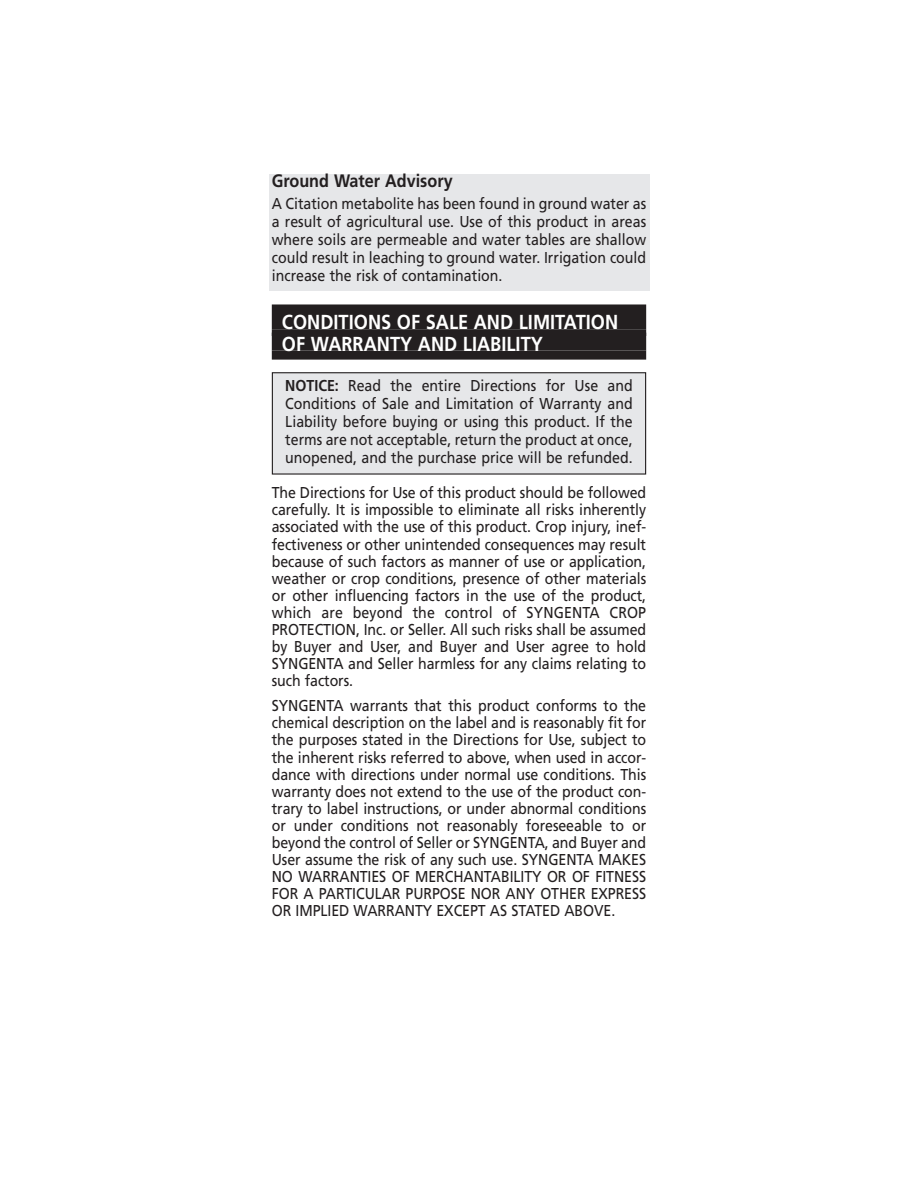
<style>
.page{position:relative;width:918px;height:1188px;background:#fff}
.page>*{position:absolute;margin:0;border:0;box-sizing:border-box;transform-origin:0 0}
.t1{font:700 20.25px/21.3px "Frutiger";color:#fff;scale:.9 1}
.t2{font:700 18px "Frutiger";color:#231f20;scale:.9 1}
.t3{font:15.75px/17.1px "Frutiger";letter-spacing:-.005em;color:#231f20;text-align:justify;scale:.9 1}
.s1{font-weight:700}
</style>
<div class="page">
<div style="left:269px;top:174px;width:381px;height:116px;background:#e6e7e9"></div>
<div style="left:273px;top:373px;width:372px;height:100px;background:#e6e7e9"></div>
<div style="left:272px;top:372px;width:374px;height:103px;border:1px solid #231f20"></div>
<div style="left:272px;top:304px;width:374px;height:25px;background:#231f20"></div>
<div style="left:272px;top:329px;width:374px;height:7px;background:#231f20"></div>
<div style="left:272px;top:333px;width:374px;height:18px;background:#231f20"></div>
<div style="left:272px;top:351px;width:374px;height:9px;background:#231f20"></div>
<p class="t2" style="left:272px;top:174px;width:203px">Ground Water Advisory</p>
<p class="t3" style="left:272px;top:196px;width:418px;line-height:18px">A Citation metabolite has been found in ground water as a result of agricultural use. Use of this product in areas where soils are permeable and water tables are shallow could result in leaching to ground water. Irrigation could increase the risk of contamination.</p>
<p class="t1" style="left:282px;top:313px;width:375px">CONDITIONS OF SALE AND LIMITATION<br>OF WARRANTY AND LIABILITY</p>
<p class="t3" style="left:285px;top:378px;width:388px;line-height:18px"><span class="s1">NOTICE:</span> Read the entire Directions for Use and Conditions of Sale and Limitation of Warranty and Liability before buying or using this product. If the terms are not acceptable, return the product at once, unopened, and the purchase price will be refunded.</p>
<p class="t3" style="left:272px;top:485px;width:417px">The Directions for Use of this product should be followed carefully. It is impossible to eliminate all risks inherently associated with the use of this product. Crop injury, inef&shy;fectiveness or other unintended consequences may result because of such factors as manner of use or application, weather or crop conditions, presence of other materials or other influencing factors in the use of the product, which are beyond the control of SYNGENTA CROP PROTECTION, Inc. or Seller. All such risks shall be assumed by Buyer and User, and Buyer and User agree to hold SYNGENTA and Seller harmless for any claims relating to such factors.</p>
<p class="t3" style="left:272px;top:698px;width:417px">SYNGENTA warrants that this product conforms to the chemical description on the label and is reasonably fit for the purposes stated in the Directions for Use, subject to the inherent risks referred to above, when used in accor&shy;dance with directions under normal use conditions. This warranty does not extend to the use of the product con&shy;trary to label instructions, or under abnormal conditions or under conditions not reasonably foreseeable to or beyond the control of Seller or SYNGENTA, and Buyer and User assume the risk of any such use. SYNGENTA MAKES NO WARRANTIES OF MERCHANTABILITY OR OF FITNESS FOR A PARTICULAR PURPOSE NOR ANY OTHER EXPRESS OR IMPLIED WARRANTY EXCEPT AS STATED ABOVE.</p>
</div>
